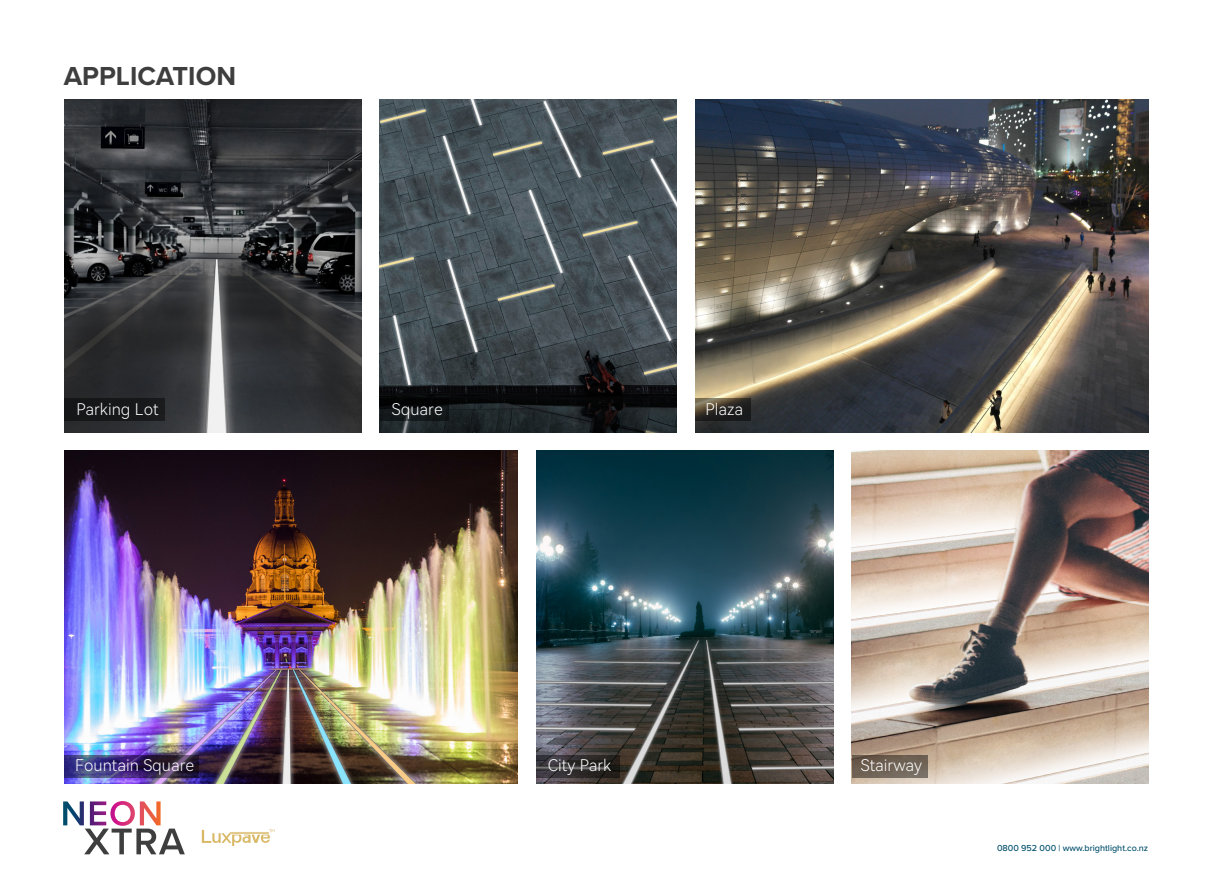
<style>
.page{position:relative;width:1212px;height:893px;background:#fff}
.page>*{position:absolute;margin:0;border:0;box-sizing:border-box;transform-origin:0 0}
.t1{font:700 27px "Proxima Nova";color:#3e3e3f}
.t2{font:16.05px "Harmony OS Sans SC Light";color:#fff}
.t3{font:500 9px "Proxima Nova";color:#004f6b}
</style>
<div class="page">
<svg style="left:63px;top:801px;width:122px;height:53px"></svg>
<svg style="left:202px;top:829px;width:72px;height:17px"></svg>
<img style="left:852px;top:450px;width:297px;height:333px">
<img style="left:536px;top:450px;width:297px;height:333px">
<img style="left:65px;top:450px;width:452px;height:333px">
<img style="left:695px;top:99px;width:454px;height:333px">
<img style="left:380px;top:99px;width:297px;height:333px">
<svg style="left:380px;top:398px;width:69px;height:23px;background:#0e1113"></svg>
<svg style="left:695px;top:398px;width:55px;height:23px"></svg>
<img style="left:65px;top:99px;width:296px;height:333px">
<div style="left:65px;top:398px;width:100px;height:23px;background:#161719"></div>
<svg style="left:65px;top:756px;width:134px;height:22px;background:#372b63"></svg>
<svg style="left:536px;top:756px;width:84px;height:22px;background:#323031"></svg>
<div style="left:852px;top:756px;width:76px;height:22px;background:linear-gradient(to right,#695b4c,#746a5f)"></div>
<p class="t1" style="left:64px;top:56px;width:174px">APPLICATION</p>
<p class="t2" style="left:76px;top:398px;width:84px">Parking Lot</p>
<p class="t2" style="left:392px;top:398px;width:52px">Square</p>
<p class="t2" style="left:705px;top:398px;width:39px">Plaza</p>
<p class="t2" style="left:75px;top:754px;width:120px">Fountain Square</p>
<p class="t2" style="left:548px;top:754px;width:65px">City Park</p>
<p class="t2" style="left:861px;top:754px;width:63px">Stairway</p>
<p class="t3" style="left:997px;top:841px;width:153px">0800 952 000 | www.brightlight.co.nz</p>
</div>
